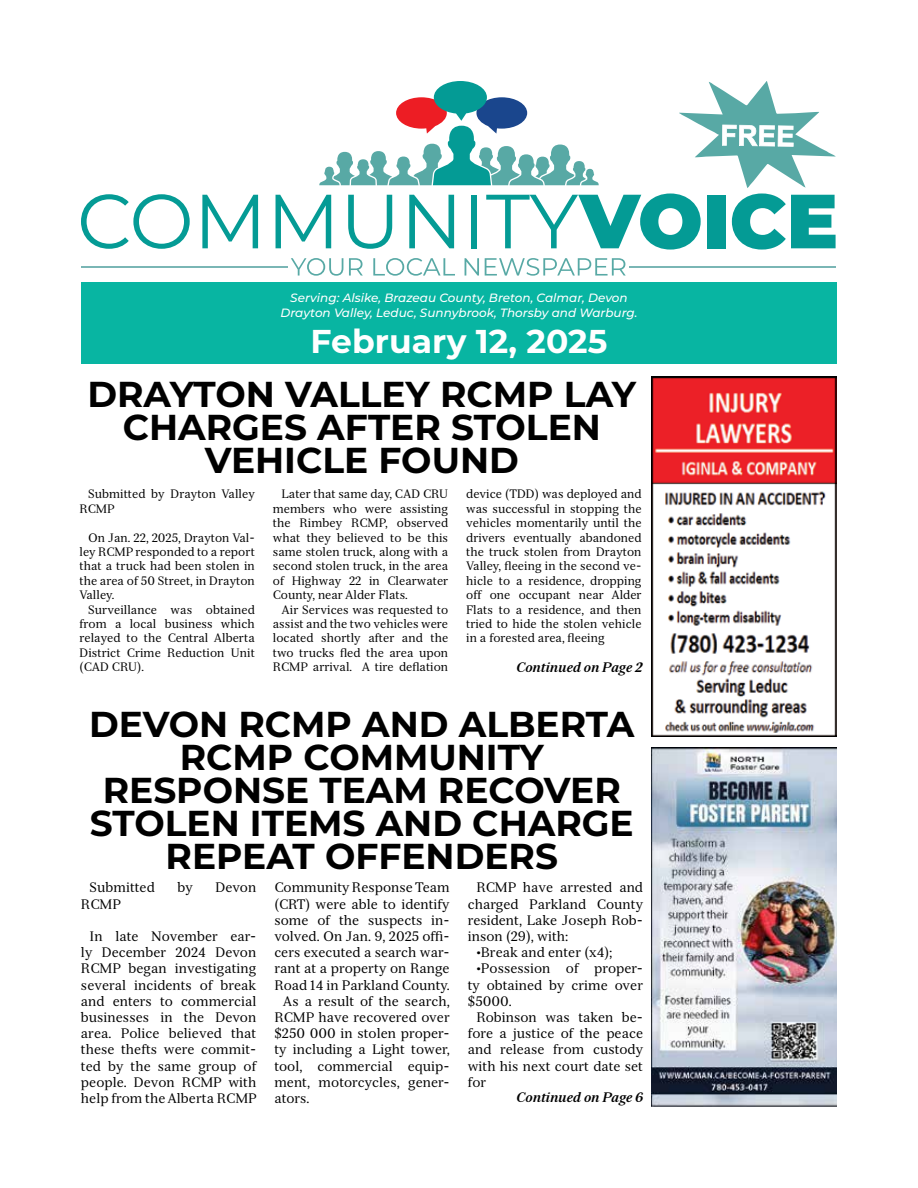
<style>
.page{position:relative;width:918px;height:1188px;background:#fff}
.page>*{position:absolute;margin:0;border:0;box-sizing:border-box;transform-origin:0 0}
.t1{font:700 36px/33px "Montserrat";color:#000;text-align:center}
.t2{font:700 33px "Montserrat";color:#fff}
.t3{font:13.5px/16.2px "Serif 12 Beta";color:#000;text-align:justify}
.t4{font:italic 700 13.5px "Serif 12 Beta";color:#000}
.t5{font:12px/14.4px "Serif 12 Beta";color:#000;text-align:justify}
.t6{font:italic 500 12px/14.4px "Montserrat";color:#fff;text-align:center}
</style>
<div class="page">
<div style="left:81px;top:282px;width:756px;height:81px;background:#08b5a2"></div>
<hr style="left:81px;top:266px;width:206px;height:2px;background:#7ab6b5">
<hr style="left:629px;top:266px;width:207px;height:2px;background:#7ab6b5">
<svg style="left:291px;top:258px;width:52px;height:18px"></svg>
<svg style="left:349px;top:258px;width:14px;height:18px"></svg>
<svg style="left:373px;top:258px;width:82px;height:18px"></svg>
<svg style="left:465px;top:258px;width:14px;height:18px"></svg>
<svg style="left:485px;top:258px;width:141px;height:18px"></svg>
<svg style="left:81px;top:194px;width:109px;height:55px"></svg>
<svg style="left:202px;top:195px;width:56px;height:53px"></svg>
<svg style="left:276px;top:81px;width:560px;height:169px"></svg>
<img style="left:652px;top:747px;width:185px;height:360px">
<img style="left:652px;top:376px;width:185px;height:360px">
<p class="t6" style="left:280px;top:290px;width:359px">Serving: Alsike, Brazeau County, Breton, Calmar, Devon<br>Drayton Valley, Leduc, Sunnybrook, Thorsby and Warburg.</p>
<h2 class="t2" style="left:311px;top:318px;width:298px">February 12, 2025</h2>
<h1 class="t1" style="left:87px;top:376px;width:550px">DRAYTON VALLEY RCMP LAY<br>CHARGES AFTER STOLEN<br>VEHICLE FOUND</h1>
<p class="t5" style="left:80px;top:487px;width:177px;text-indent:9px">Submitted by Drayton Valley<br>RCMP</p>
<p class="t5" style="left:80px;top:530px;width:177px;text-indent:9px">On Jan. 22, 2025, Drayton Val&shy;ley RCMP responded to a report that a truck had been stolen in the area of 50 Street, in Drayton Valley.</p>
<p class="t5" style="left:80px;top:602px;width:177px;text-indent:9px">Surveillance was obtained from a local business which relayed to the Central Alberta District Crime Reduction Unit (CAD CRU).</p>
<p class="t5" style="left:273px;top:487px;width:177px;text-indent:9px">Later that same day, CAD CRU members who were assisting the Rimbey RCMP, observed what they believed to be this same stolen truck, along with a second stolen truck, in the area of Highway 22 in Clearwater County, near Alder Flats.</p>
<p class="t5" style="left:273px;top:602px;width:177px;text-indent:9px">Air Services was requested to assist and the two vehicles were located shortly after and the two trucks fled the area upon RCMP arrival. A tire deflation</p>
<p class="t5" style="left:466px;top:487px;width:177px">device (TDD) was deployed and was successful in stopping the vehicles momentarily until the drivers eventually abandoned the truck stolen from Drayton Valley, fleeing in the second ve&shy;hicle to a residence, dropping off one occupant near Alder Flats to a residence, and then tried to hide the stolen vehicle in a forested area, fleeing</p>
<p class="t4" style="left:516px;top:659px;width:127px">Continued on Page 2</p>
<h1 class="t1" style="left:89px;top:706px;width:547px">DEVON RCMP AND ALBERTA<br>RCMP COMMUNITY<br>RESPONSE TEAM RECOVER<br>STOLEN ITEMS AND CHARGE<br>REPEAT OFFENDERS</h1>
<p class="t3" style="left:90px;top:880px;width:67px">Submitted</p>
<p class="t3" style="left:177px;top:880px;width:17px">by</p>
<p class="t3" style="left:215px;top:880px;width:43px">Devon</p>
<p class="t3" style="left:81px;top:896px;width:42px">RCMP</p>
<p class="t3" style="left:81px;top:928px;width:177px;text-indent:9px">In late November ear&shy;ly December 2024 Devon RCMP began investigating several incidents of break and enters to commercial businesses in the Devon area. Police believed that these thefts were commit&shy;ted by the same group of people. Devon RCMP with help from the Alberta RCMP</p>
<p class="t3" style="left:274px;top:880px;width:177px">Community Response Team</p>
<p class="t3" style="left:274px;top:896px;width:177px">(CRT) were able to identify</p>
<p class="t3" style="left:274px;top:912px;width:177px">some of the suspects in-</p>
<p class="t3" style="left:274px;top:928px;width:177px">volved. On Jan. 9, 2025 offi-</p>
<p class="t3" style="left:274px;top:944px;width:177px">cers executed a search war-</p>
<p class="t3" style="left:274px;top:961px;width:177px">rant at a property on Range</p>
<p class="t3" style="left:274px;top:977px;width:177px">Road 14 in Parkland County.</p>
<p class="t3" style="left:283px;top:993px;width:168px">As a result of the search,</p>
<p class="t3" style="left:274px;top:1009px;width:177px">RCMP have recovered over</p>
<p class="t3" style="left:274px;top:1025px;width:177px">$250 000 in stolen proper-</p>
<p class="t3" style="left:274px;top:1042px;width:177px">ty including a Light tower,</p>
<p class="t3" style="left:274px;top:1058px;width:177px">tool, commercial equip-</p>
<p class="t3" style="left:274px;top:1074px;width:177px">ment, motorcycles, gener-</p>
<p class="t3" style="left:274px;top:1090px;width:37px">ators.</p>
<p class="t3" style="left:468px;top:880px;width:177px;text-indent:9px">RCMP have arrested and charged Parkland County resident, Lake Joseph Rob&shy;inson (29), with:</p>
<p class="t3" style="left:476px;top:944px;width:138px">•Break and enter (x4);</p>
<p class="t3" style="left:468px;top:961px;width:177px;text-indent:9px">•Possession of proper&shy;ty obtained by crime over $5000.</p>
<p class="t3" style="left:468px;top:1009px;width:177px;text-indent:9px">Robinson was taken be&shy;fore a justice of the peace and release from custody with his next court date set for</p>
<p class="t4" style="left:516px;top:1089px;width:128px">Continued on Page 6</p>
</div>
